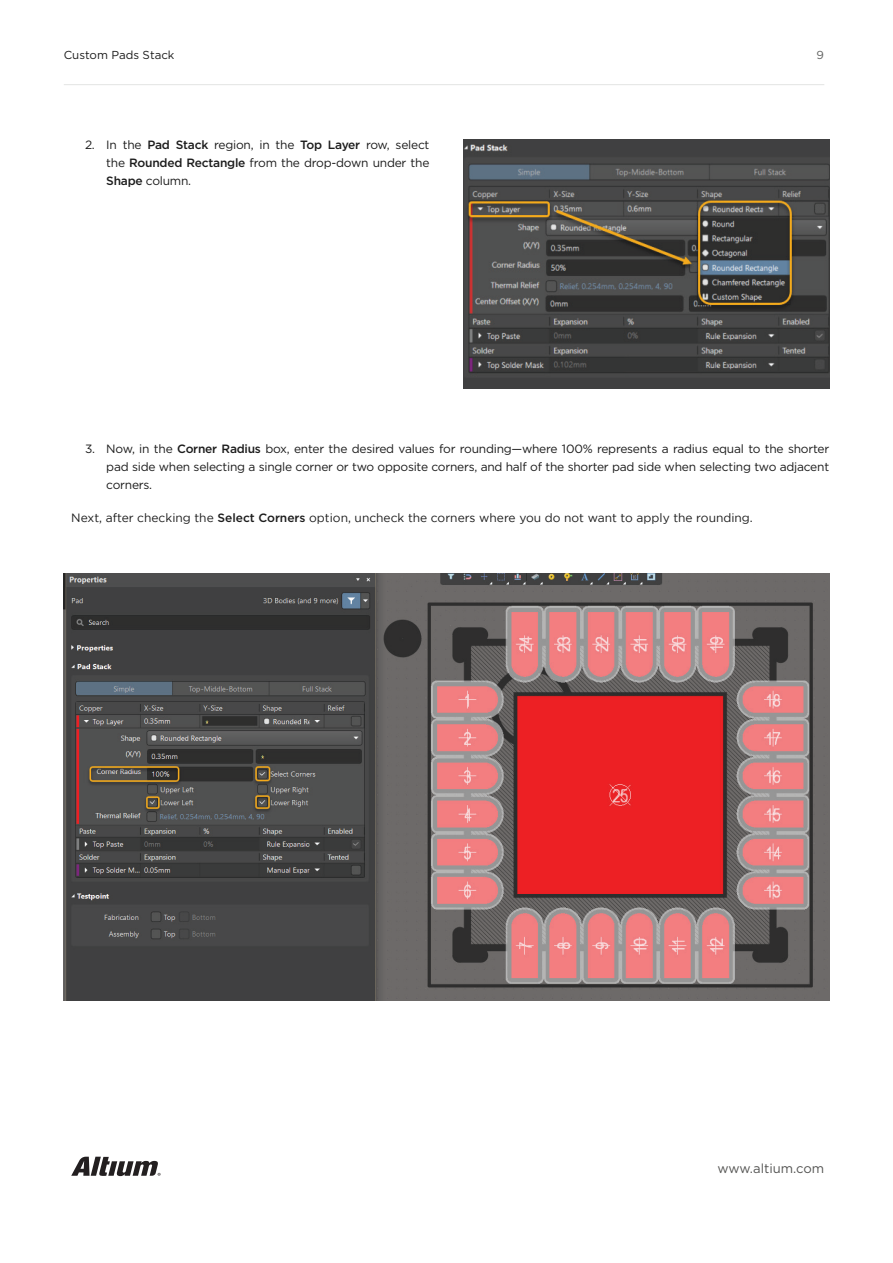
<style>
.page{position:relative;width:893px;height:1263px;background:#fff}
.page>*{position:absolute;margin:0;border:0;box-sizing:border-box;transform-origin:0 0}
.t1{font:13.05px "Gotham Pro";color:#555554}
.t2{font:12px/18px "Gotham Pro";letter-spacing:-.02em;color:#1c1c1c;text-align:justify}
.main-text01{font:12px "Gotham";color:#1c1c1c}
.t3{font:11.55px "Gotham Pro";color:#1c1c1c}
.t4{font:11.55px "Gotham Pro";color:#626362}
.s1{font-weight:500}
.s2{font-family:"Gotham Pro";font-weight:500}
</style>
<div class="page">
<hr style="left:64px;top:84px;width:760px;height:1px;background:#d7d8d6">
<svg style="left:71px;top:1157px;width:90px;height:19px"></svg>
<img style="left:463px;top:140px;width:366px;height:249px">
<img style="left:64px;top:573px;width:765px;height:427px">
<p class="t3" style="left:64px;top:49px;width:112px">Custom Pads Stack</p>
<p class="t4" style="left:816px;top:49px;width:9px">9</p>
<p class="t2" style="left:106px;top:135px;width:325px;text-indent:-21px">2. In the <span class="s1">Pad Stack</span> region, in the <span class="s1">Top Layer</span> row, select the <span class="s1">Rounded Rectangle</span> from the drop-down under the <span class="s1">Shape</span> column.</p>
<p class="t2" style="left:106px;top:439px;width:724px;text-indent:-21px">3. Now, in the <span class="s1">Corner Radius</span> box, enter the desired values for rounding—where 100% represents a radius equal to the shorter pad side when selecting a single corner or two opposite corners, and half of the shorter pad side when selecting two adjacent corners.</p>
<p class="main-text01" style="left:71px;top:511px;width:683px">Next, after checking the <span class="s2">Select Corners</span> option, uncheck the corners where you do not want to apply the rounding.</p>
<p class="t1" style="left:717px;top:1161px;width:108px">www.altium.com</p>
</div>
